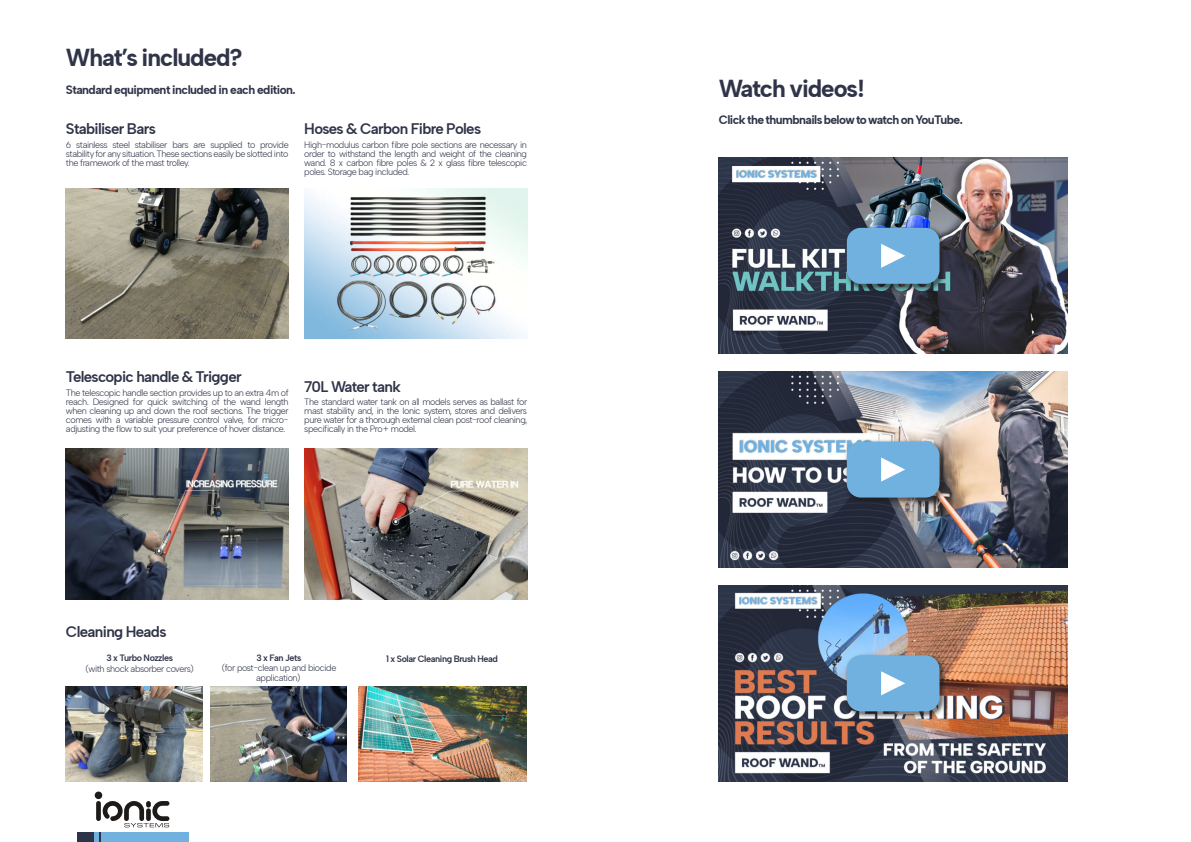
<style>
.page{position:relative;width:1191px;height:842px;background:#fff}
.page>*{position:absolute;margin:0;border:0;box-sizing:border-box;transform-origin:0 0}
.t1{font:700 24px "Albert Sans";letter-spacing:-.045em;color:#303448}
.t2{font:600 15px "Albert Sans";letter-spacing:-.045em;color:#303448}
.t3{font:700 12px "Albert Sans";letter-spacing:-.045em;color:#303448}
.t4{font:300 9px/9px "Albert Sans";letter-spacing:-.045em;color:#303448;text-align:justify}
.t5{font:600 9px "Albert Sans";letter-spacing:-.045em;color:#303448}
</style>
<div class="page">
<img style="left:66px;top:189px;width:223px;height:150px">
<img style="left:304px;top:449px;width:223px;height:150px">
<img style="left:66px;top:449px;width:223px;height:150px">
<img style="left:358px;top:687px;width:168px;height:94px">
<img style="left:66px;top:687px;width:136px;height:94px">
<img style="left:211px;top:687px;width:136px;height:94px">
<img style="left:719px;top:158px;width:348px;height:196px">
<img style="left:719px;top:371px;width:348px;height:197px">
<img style="left:719px;top:585px;width:348px;height:196px">
<img style="left:843px;top:224px;width:105px;height:68px">
<div style="left:847px;top:228px;width:92px;height:56px;background:#71b1e0;border-radius:14px"></div>
<svg style="left:881px;top:244px;width:24px;height:24px"></svg>
<img style="left:843px;top:438px;width:105px;height:68px">
<div style="left:847px;top:442px;width:92px;height:56px;background:#71b1e0;border-radius:14px"></div>
<svg style="left:881px;top:457px;width:24px;height:25px"></svg>
<img style="left:843px;top:652px;width:105px;height:68px">
<div style="left:847px;top:655px;width:92px;height:56px;background:#71b1e0;border-radius:14px"></div>
<svg style="left:881px;top:671px;width:24px;height:24px"></svg>
<div style="left:95px;top:791px;width:7px;height:8px;background:#1d1a18;border-radius:50%"></div>
<svg style="left:96px;top:801px;width:74px;height:26px"></svg>
<div style="left:77px;top:832px;width:111px;height:10px;background:#2e3447"></div>
<div style="left:101px;top:832px;width:87px;height:10px;background:#71b1e0"></div>
<div style="left:94px;top:832px;width:5px;height:10px;background:#71b1e0"></div>
<img style="left:304px;top:189px;width:223px;height:150px">
<h1 class="t1" style="left:66px;top:43px;width:178px">What’s included?</h1>
<h3 class="t3" style="left:66px;top:83px;width:231px">Standard equipment included in each edition.</h3>
<h2 class="t2" style="left:66px;top:120px;width:91px">Stabiliser Bars</h2>
<p class="t4" style="left:66px;top:140px;width:224px">6 stainless steel stabiliser bars are supplied to provide stability for any situation.These sections easily be slotted into the framework of the mast trolley.</p>
<h2 class="t2" style="left:304px;top:120px;width:178px">Hoses &amp; Carbon Fibre Poles</h2>
<p class="t4" style="left:304px;top:140px;width:224px">High-modulus carbon fibre pole sections are necessary in order to withstand the length and weight of the cleaning wand. 8 x carbon fibre poles &amp; 2 x glass fibre telescopic poles. Storage bag included.</p>
<h2 class="t2" style="left:66px;top:368px;width:177px">Telescopic handle &amp; Trigger</h2>
<p class="t4" style="left:66px;top:388px;width:224px">The telescopic handle section provides up to an extra 4m of reach. Designed for quick switching of the wand length when cleaning up and down the roof sections. The trigger comes with a variable pressure control valve, for micro&shy;adjusting the flow to suit your preference of hover distance.</p>
<h2 class="t2" style="left:304px;top:377px;width:98px">70L Water tank</h2>
<p class="t4" style="left:304px;top:398px;width:225px">The standard water tank on all models serves as ballast for mast stability and, in the Ionic system, stores and delivers pure water for a thorough external clean post-roof cleaning, specifically in the Pro+ model.</p>
<h2 class="t2" style="left:66px;top:623px;width:102px">Cleaning Heads</h2>
<p class="t5" style="left:106px;top:653px;width:68px">3 x Turbo Nozzles</p>
<p class="t4" style="left:85px;top:665px;width:111px">(with shock absorber covers)</p>
<p class="t5" style="left:256px;top:653px;width:46px">3 x Fan Jets</p>
<p class="t4" style="left:221px;top:663px;width:117px;line-height:10px;text-align:center">(for post-clean up and biocide application)</p>
<p class="t5" style="left:386px;top:653px;width:113px">1 x Solar Cleaning Brush Head</p>
<h1 class="t1" style="left:719px;top:74px;width:147px">Watch videos!</h1>
<h3 class="t3" style="left:719px;top:113px;width:245px">ClickthethumbnailsbelowtowatchonYouTube.</h3>
</div>
